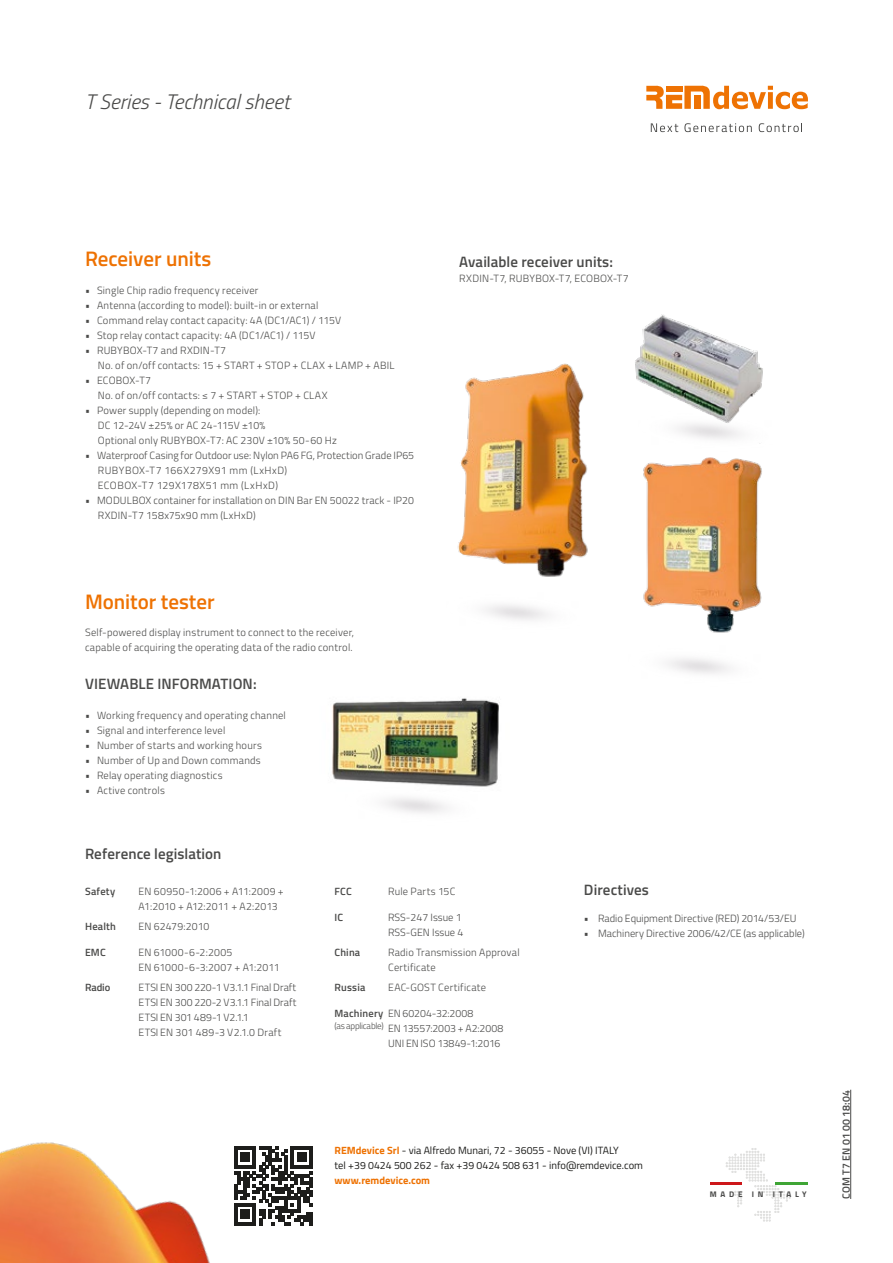
<style>
.page{position:relative;width:893px;height:1263px;background:#fff}
.page>*{position:absolute;margin:0;border:0;box-sizing:border-box;transform-origin:0 0}
.t1{font:600 21px "Titillium Web";letter-spacing:-.005em;color:#ee7203}
.t2{font:italic 300 21px "Titillium Web";color:#4a4a49}
.t3{font:600 15px "Titillium Web";letter-spacing:.005em;color:#4a4a49}
.t4{font:300 10.5px/15px "Titillium Web";letter-spacing:.02em;color:#4a4a49}
.t5{font:300 10.5px/15px "Titillium Web";color:#4a4a49}
.t6{font:10.5px/15px "Titillium Web";color:#1d1d1b}
.t7{font:300 10.5px/15px "Titillium Web";letter-spacing:-.01em;color:#4a4a49}
.t8{font:600 10.5px "Titillium Web";letter-spacing:.02em;color:#4a4a49}
.t9{font:700 10.5px "Titillium Web";color:#ee7203}
.t10{font:300 9px "Titillium Web";letter-spacing:-.025em;color:#4a4a49}
.t11{font:700 8.1px "Titillium Web";letter-spacing:.46em;color:#4a4a49}
.s1{font-weight:600}
.s2{font-weight:700;color:#ee7203}
</style>
<div class="page">
<img style="left:332px;top:698px;width:167px;height:43px">
<svg style="left:646px;top:85px;width:162px;height:24px"></svg>
<svg style="left:651px;top:123px;width:27px;height:9px"></svg>
<svg style="left:759px;top:123px;width:43px;height:9px"></svg>
<svg style="left:684px;top:123px;width:68px;height:9px"></svg>
<img style="left:0;top:1142px;width:721px;height:121px">
<div style="left:229px;top:1141px;width:90px;height:90px;background:#fff"></div>
<svg style="left:234px;top:1146px;width:79px;height:79px"></svg>
<img style="left:458px;top:363px;width:130px;height:214px">
<img style="left:643px;top:442px;width:120px;height:191px">
<img style="left:635px;top:314px;width:129px;height:115px">
<img style="left:332px;top:741px;width:167px;height:72px">
<svg style="left:726px;top:1148px;width:65px;height:73px"></svg>
<hr style="left:710px;top:1182px;width:33px;height:2px;background:#cd171a">
<hr style="left:743px;top:1182px;width:32px;height:2px;background:#fff">
<hr style="left:775px;top:1182px;width:32px;height:2px;background:#3fa535">
<hr style="left:850px;top:1090px;width:1px;height:109px;background:#4a4a49">
<h1 class="t2" style="left:85px;top:86px;width:206px">T Series - Technical sheet</h1>
<h1 class="t1" style="left:85px;top:243px;width:128px">Receiver units</h1>
<p class="t4" style="left:85px;top:282px;width:175px">• Single Chip radio frequency receiver</p>
<p class="t4" style="left:85px;top:297px;width:235px">• Antenna (according to model): built-in or external</p>
<p class="t4" style="left:85px;top:312px;width:258px">• Command relay contact capacity: 4A (DC1/AC1) / 115V</p>
<p class="t4" style="left:85px;top:327px;width:232px">• Stop relay contact capacity: 4A (DC1/AC1) / 115V</p>
<p class="t4" style="left:98px;top:342px;width:298px;text-indent:-13px">• RUBYBOX-T7 and RXDIN-T7<br>No. of on/off contacts: 15 + START + STOP + CLAX + LAMP + ABIL</p>
<p class="t4" style="left:98px;top:372px;width:231px;text-indent:-13px">• ECOBOX-T7<br>No. of on/off contacts: ≤ 7 + START + STOP + CLAX</p>
<p class="t4" style="left:98px;top:402px;width:241px;text-indent:-13px">• Power supply (depending on model):<br>DC 12-24V ±25% or AC 24-115V ±10%<br>Optional only RUBYBOX-T7: AC 230V ±10% 50-60 Hz</p>
<p class="t4" style="left:98px;top:447px;width:318px;text-indent:-13px">• Waterproof Casing for Outdoor use: Nylon PA6 FG, Protection Grade IP65<br>RUBYBOX-T7 166X279X91 mm (LxHxD)<br>ECOBOX-T7 129X178X51 mm (LxHxD)</p>
<p class="t4" style="left:98px;top:492px;width:318px;text-indent:-13px">• MODULBOX container for installation on DIN Bar EN 50022 track - IP20<br>RXDIN-T7 158x75x90 mm (LxHxD)</p>
<h1 class="t1" style="left:85px;top:585px;width:131px">Monitor tester</h1>
<p class="t4" style="left:85px;top:625px;width:271px">Self-powered display instrument to connect to the receiver, capable of acquiring the operating data of the radio control.</p>
<h2 class="t3" style="left:85px;top:672px;width:173px">VIEWABLE INFORMATION:</h2>
<p class="t4" style="left:85px;top:707px;width:202px">• Working frequency and operating channel</p>
<p class="t4" style="left:85px;top:722px;width:142px">• Signal and interference level</p>
<p class="t4" style="left:85px;top:737px;width:178px">• Number of starts and working hours</p>
<p class="t4" style="left:85px;top:752px;width:177px">• Number of Up and Down commands</p>
<p class="t4" style="left:85px;top:767px;width:139px">• Relay operating diagnostics</p>
<p class="t4" style="left:85px;top:782px;width:81px">• Active controls</p>
<h2 class="t3" style="left:459px;top:251px;width:155px">Available receiver units:</h2>
<p class="t4" style="left:459px;top:271px;width:171px">RXDIN-T7, RUBYBOX-T7, ECOBOX-T7</p>
<h2 class="t3" style="left:85px;top:843px;width:138px">Reference legislation</h2>
<p class="t8" style="left:85px;top:883px;width:32px">Safety</p>
<p class="t4" style="left:139px;top:883px;width:147px">EN 60950-1:2006 + A11:2009 +<br>A1:2010 + A12:2011 + A2:2013</p>
<p class="t8" style="left:85px;top:919px;width:32px">Health</p>
<p class="t4" style="left:139px;top:919px;width:72px">EN 62479:2010</p>
<p class="t8" style="left:85px;top:944px;width:22px">EMC</p>
<p class="t4" style="left:139px;top:944px;width:142px">EN 61000-6-2:2005<br>EN 61000-6-3:2007 + A1:2011</p>
<p class="t8" style="left:85px;top:980px;width:27px">Radio</p>
<p class="t4" style="left:139px;top:980px;width:159px">ETSI EN 300 220-1 V3.1.1 Final Draft<br>ETSI EN 300 220-2 V3.1.1 Final Draft<br>ETSI EN 301 489-1 V2.1.1<br>ETSI EN 301 489-3 V2.1.0 Draft</p>
<p class="t8" style="left:334px;top:883px;width:19px">FCC</p>
<p class="t4" style="left:388px;top:883px;width:69px">Rule Parts 15C</p>
<p class="t8" style="left:334px;top:909px;width:10px">IC</p>
<p class="t5" style="left:388px;top:909px;width:77px">RSS-247 Issue 1<br>RSS-GEN Issue 4</p>
<p class="t8" style="left:334px;top:944px;width:27px">China</p>
<p class="t4" style="left:388px;top:944px;width:133px">Radio Transmission Approval<br>Certificate</p>
<p class="t8" style="left:334px;top:980px;width:32px">Russia</p>
<p class="t4" style="left:388px;top:980px;width:99px">EAC-GOST Certificate</p>
<p class="t7" style="left:334px;top:1005px;width:140px"><span class="s1">Machinery</span> EN 60204-32:2008</p>
<p class="t10" style="left:334px;top:1019px;width:51px">(as applicable)</p>
<p class="t7" style="left:388px;top:1020px;width:117px">EN 13557:2003 + A2:2008<br>UNI EN ISO 13849-1:2016</p>
<h2 class="t3" style="left:584px;top:878px;width:66px">Directives</h2>
<p class="t5" style="left:584px;top:911px;width:214px">• Radio Equipment Directive (RED) 2014/53/EU</p>
<p class="t5" style="left:584px;top:926px;width:222px">• Machinery Directive 2006/42/CE (as applicable)</p>
<p class="t6" style="left:334px;top:1142px;width:310px"><span class="s2">REMdevice Srl</span> - via Alfredo Munari, 72 - 36055 - Nove (VI) ITALY<br>tel +39 0424 500 262 - fax +39 0424 508 631 - info@remdevice.com</p>
<p class="t9" style="left:334px;top:1172px;width:97px">www.remdevice.com</p>
<p class="t11" style="left:710px;top:1187px;width:98px">MADE IN ITALY</p>
<p class="t8" style="left:838px;top:1199px;width:111px;rotate:-90deg">COM T7 EN 01 00 18:04</p>
</div>
